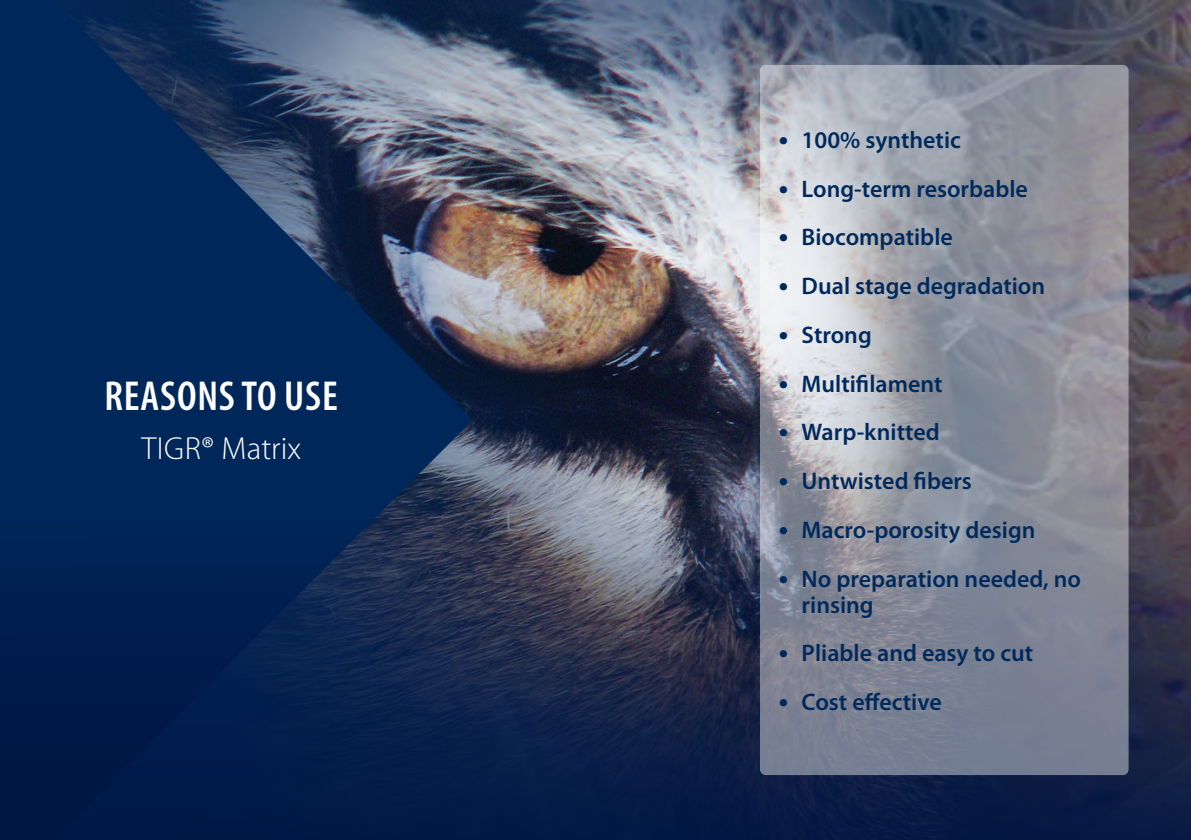
<style>
.page{position:relative;width:1191px;height:840px;background:#fff}
.page>*{position:absolute;margin:0;border:0;box-sizing:border-box;transform-origin:0 0}
.Rubrik_vit_21p{font:600 condensed 42px "Myriad Pro";letter-spacing:.02em;color:#fff}
.Rubrik_vit_21p-2{font:300 32px "Myriad Pro";letter-spacing:.015em;color:#fff}
.t1{font:600 24px/26px "Myriad Pro";color:#00295c}
.s1{font-weight:700;font-size:28px}
</style>
<div class="page">
<img style="left:0;top:0;width:1191px;height:839px">
<svg style="left:760px;top:65px;width:368px;height:709px;background:#9599a4"></svg>
<p class="Rubrik_vit_21p" style="left:104px;top:369px;width:235px">REASONS TO USE</p>
<p class="Rubrik_vit_21p-2" style="left:141px;top:430px;width:161px">TIGR® Matrix</p>
<p class="t1" style="left:779px;top:127px;width:183px"><span class="s1">•</span> 100% synthetic</p>
<p class="t1" style="left:779px;top:176px;width:250px"><span class="s1">•</span> Long-term resorbable</p>
<p class="t1" style="left:779px;top:224px;width:175px"><span class="s1">•</span> Biocompatible</p>
<p class="t1" style="left:779px;top:273px;width:268px"><span class="s1">•</span> Dual stage degradation</p>
<p class="t1" style="left:779px;top:322px;width:94px"><span class="s1">•</span> Strong</p>
<p class="t1" style="left:779px;top:371px;width:165px"><span class="s1">•</span> Multifilament</p>
<p class="t1" style="left:779px;top:419px;width:162px"><span class="s1">•</span> Warp-knitted</p>
<p class="t1" style="left:779px;top:468px;width:194px"><span class="s1">•</span> Untwisted fibers</p>
<p class="t1" style="left:779px;top:517px;width:258px"><span class="s1">•</span> Macro-porosity design</p>
<p class="t1" style="left:801px;top:565px;width:281px;text-indent:-23px"><span class="s1">•</span> No preparation needed, no rinsing</p>
<p class="t1" style="left:779px;top:640px;width:256px"><span class="s1">•</span> Pliable and easy to cut</p>
<p class="t1" style="left:779px;top:689px;width:164px"><span class="s1">•</span> Cost effective</p>
</div>
